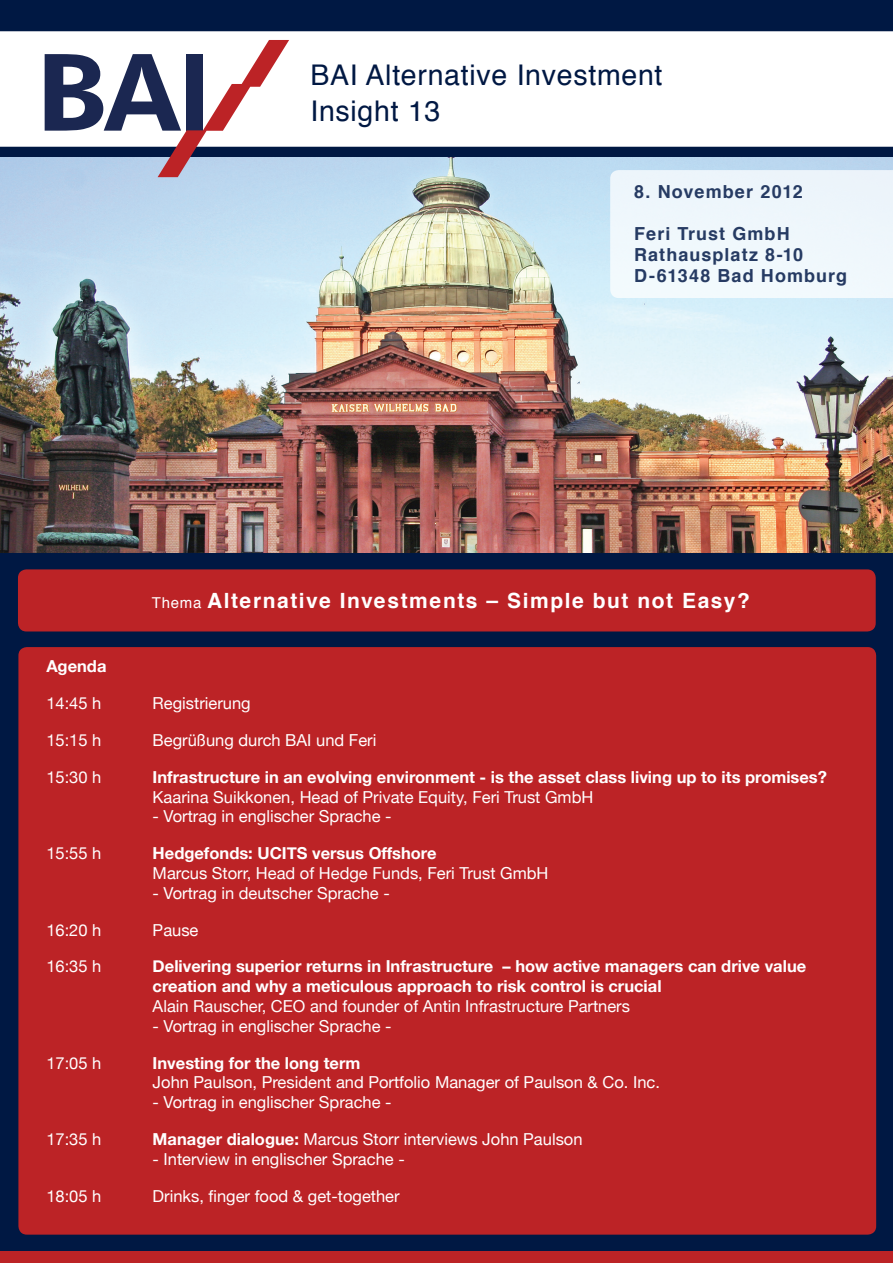
<style>
.page{position:relative;width:893px;height:1263px;background:#fff}
.page>*{position:absolute;margin:0;border:0;box-sizing:border-box;transform-origin:0 0}
.t1{font:28.5px/36px "Helvetica";letter-spacing:.025em;color:#001843}
.t2{font:700 21px "Helvetica";letter-spacing:.075em;color:#fff}
.t3{font:700 18px/21px "Helvetica";letter-spacing:.06em;color:#263b63}
.t4{font:16.5px "Helvetica Neue";color:#fff}
.t5{font:700 16.5px/19.8px "Helvetica Neue";color:#fff}
.s1{font-weight:400;font-size:15px}
.s2{font-weight:700}
</style>
<div class="page">
<div style="left:0;top:147px;width:893px;height:1116px;background:#001843"></div>
<div style="left:0;top:0;width:893px;height:31px;background:#001843"></div>
<div style="left:0;top:1251px;width:893px;height:12px;background:#bc2326"></div>
<div style="left:18px;top:647px;width:858px;height:587px;background:#bc2326;border-radius:9px"></div>
<img style="left:0;top:157px;width:893px;height:396px">
<div style="left:18px;top:569px;width:858px;height:62px;background:#bc2326;border-radius:9px"></div>
<div style="left:610px;top:170px;width:283px;height:128px;background:#eff7fc"></div>
<svg style="left:45px;top:40px;width:244px;height:137px"></svg>
<h1 class="t1" style="left:310px;top:58px;width:354px">BAI Alternative Investment<br>Insight 13</h1>
<p class="t3" style="left:634px;top:181px;width:170px">8. November 2012</p>
<p class="t3" style="left:634px;top:223px;width:214px">Feri Trust GmbH<br>Rathausplatz 8-10<br>D-61348 Bad Homburg</p>
<p class="t2" style="left:152px;top:584px;width:599px"><span class="s1">Thema</span> Alternative Investments – Simple but not Easy?</p>
<p class="t5" style="left:46px;top:656px;width:62px">Agenda</p>
<p class="t4" style="left:46px;top:693px;width:57px">14:45 h</p>
<p class="t4" style="left:153px;top:693px;width:100px">Registrierung</p>
<p class="t4" style="left:46px;top:730px;width:57px">15:15 h</p>
<p class="t4" style="left:153px;top:730px;width:225px">Begrüßung durch BAI und Feri</p>
<p class="t4" style="left:46px;top:767px;width:57px">15:30 h</p>
<p class="t5" style="left:153px;top:767px;width:676px">Infrastructure in an evolving environment - is the asset class living up to its promises?</p>
<p class="t4" style="left:153px;top:787px;width:442px">Kaarina Suikkonen, Head of Private Equity, Feri Trust GmbH</p>
<p class="t4" style="left:153px;top:807px;width:240px">- Vortrag in englischer Sprache -</p>
<p class="t4" style="left:46px;top:843px;width:57px">15:55 h</p>
<p class="t5" style="left:153px;top:843px;width:285px">Hedgefonds: UCITS versus Offshore</p>
<p class="t4" style="left:153px;top:863px;width:397px">Marcus Storr, Head of Hedge Funds, Feri Trust GmbH</p>
<p class="t4" style="left:153px;top:883px;width:239px">- Vortrag in deutscher Sprache -</p>
<p class="t4" style="left:46px;top:920px;width:57px">16:20 h</p>
<p class="t4" style="left:153px;top:920px;width:47px">Pause</p>
<p class="t4" style="left:46px;top:957px;width:57px">16:35 h</p>
<p class="t5" style="left:153px;top:956px;width:655px">Delivering superior returns in Infrastructure – how active managers can drive value creation and why a meticulous approach to risk control is crucial</p>
<p class="t4" style="left:153px;top:996px;width:479px">Alain Rauscher, CEO and founder of Antin Infrastructure Partners</p>
<p class="t4" style="left:153px;top:1016px;width:240px">- Vortrag in englischer Sprache -</p>
<p class="t4" style="left:46px;top:1053px;width:57px">17:05 h</p>
<p class="t5" style="left:153px;top:1052px;width:209px">Investing for the long term</p>
<p class="t4" style="left:153px;top:1073px;width:509px">John Paulson, President and Portfolio Manager of Paulson &amp; Co. Inc.</p>
<p class="t4" style="left:153px;top:1092px;width:240px">- Vortrag in englischer Sprache -</p>
<p class="t4" style="left:46px;top:1129px;width:57px">17:35 h</p>
<p class="t4" style="left:153px;top:1129px;width:431px"><span class="s2">Manager dialogue:</span> Marcus Storr interviews John Paulson</p>
<p class="t4" style="left:153px;top:1149px;width:254px">- Interview in englischer Sprache -</p>
<p class="t4" style="left:46px;top:1186px;width:57px">18:05 h</p>
<p class="t4" style="left:153px;top:1186px;width:248px">Drinks, finger food &amp; get-together</p>
</div>
